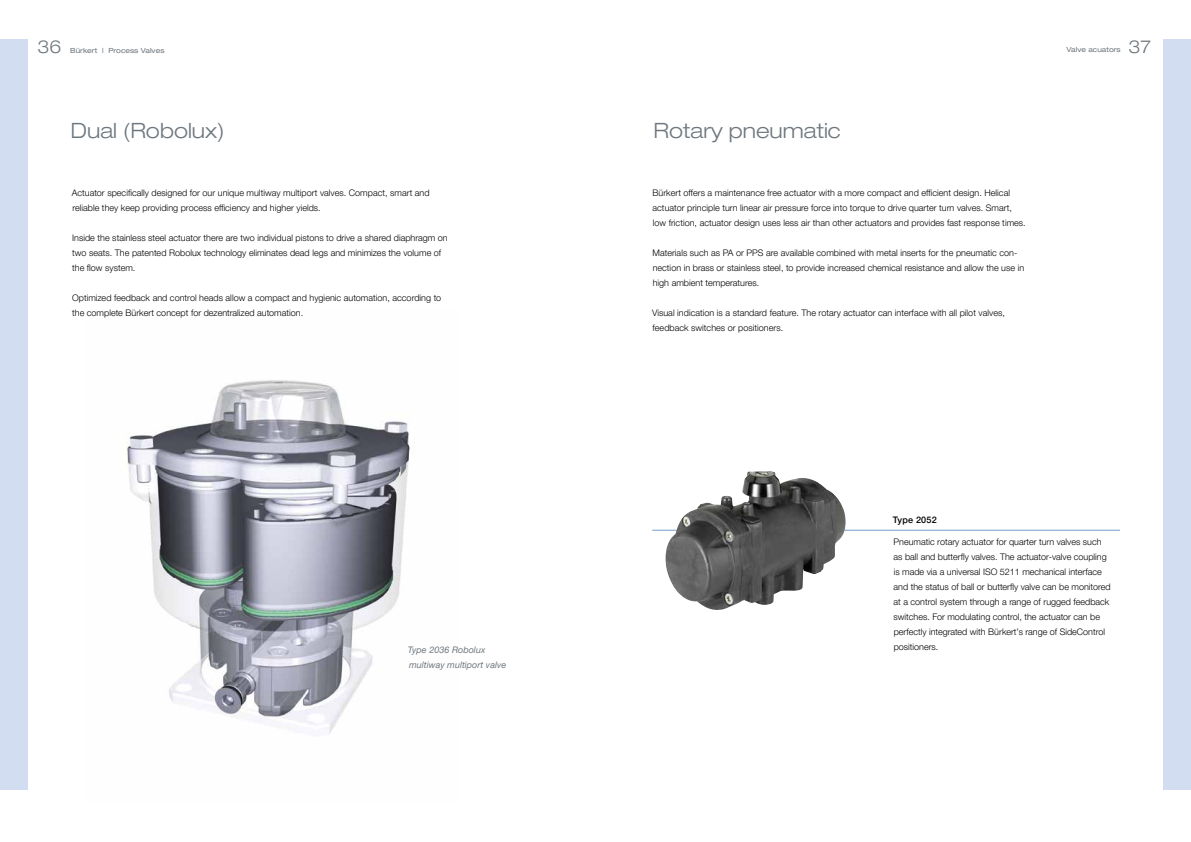
<style>
.page{position:relative;width:1191px;height:842px;background:#fff}
.page>*{position:absolute;margin:0;border:0;box-sizing:border-box;transform-origin:0 0}
.t1{font:300 expanded 21px "Helvetica Neue LTW1 G";color:#6e777e}
.t2{font:300 expanded 18px "Helvetica Neue LTW1 G";color:#6e777e}
.t3{font:300 9px/15px "Helvetica Neue LTW1 G";letter-spacing:.005em;color:#000}
.t4{font:italic 9px/15px "Helvetica Neue LTW1 G";letter-spacing:.005em;color:#6e777e}
.t5{font:500 9px "Helvetica Neue LTW1 G";letter-spacing:.025em;color:#000}
.t6{font:expanded 7px "Helvetica Neue LTW1 G";color:#6e777e}
</style>
<div class="page">
<div style="left:0;top:40px;width:28px;height:750px;background:#d3ddf1"></div>
<div style="left:1162px;top:40px;width:29px;height:750px;background:#d3ddf1"></div>
<hr style="left:652px;top:530px;width:468px;height:1px;background:#779ccc">
<img style="left:665px;top:471px;width:181px;height:139px">
<img style="left:127px;top:380px;width:283px;height:354px">
<h2 class="t2" style="left:38px;top:35px;width:26px">36</h2>
<p class="t6" style="left:70px;top:46px;width:96px">Bürkert | Process Valves</p>
<p class="t6" style="left:1066px;top:46px;width:56px">Valve acuators</p>
<h2 class="t2" style="left:1128px;top:35px;width:24px">37</h2>
<h1 class="t1" style="left:71px;top:118px;width:155px">Dual (Robolux)</h1>
<p class="t3" style="left:72px;top:186px;width:359px">Actuator specifically designed for our unique multiway multiport valves. Compact, smart and reliable they keep providing process efficiency and higher yields.</p>
<p class="t3" style="left:72px;top:231px;width:377px">Inside the stainless steel actuator there are two individual pistons to drive a shared diaphragm on two seats. The patented Robolux technology eliminates dead legs and minimizes the volume of the flow system.</p>
<p class="t3" style="left:72px;top:291px;width:371px">Optimized feedback and control heads allow a compact and hygienic automation, according to the complete Bürkert concept for dezentralized automation.</p>
<p class="t4" style="left:408px;top:642px;width:100px">Type 2036 Robolux multiway multiport valve</p>
<h1 class="t1" style="left:653px;top:118px;width:189px">Rotary pneumatic</h1>
<p class="t3" style="left:652px;top:186px;width:375px">Bürkert offers a maintenance free actuator with a more compact and efficient design. Helical actuator principle turn linear air pressure force into torque to drive quarter turn valves. Smart, low friction, actuator design uses less air than other actuators and provides fast response times.</p>
<p class="t3" style="left:652px;top:246px;width:373px">Materials such as PA or PPS are available combined with metal inserts for the pneumatic con&shy;nection in brass or stainless steel, to provide increased chemical resistance and allow the use in high ambient temperatures.</p>
<p class="t3" style="left:652px;top:306px;width:354px">Visual indication is a standard feature. The rotary actuator can interface with all pilot valves, feedback switches or positioners.</p>
<p class="t5" style="left:892px;top:514px;width:46px">Type 2052</p>
<p class="t3" style="left:893px;top:534px;width:219px">Pneumatic rotary actuator for quarter turn valves such as ball and butterfly valves. The actuator-valve coupling is made via a universal ISO 5211 mechanical interface and the status of ball or butterfly valve can be monitored at a control system through a range of rugged feedback switches. For modulating control, the actuator can be perfectly integrated with Bürkert’s range of SideControl positioners.</p>
</div>
